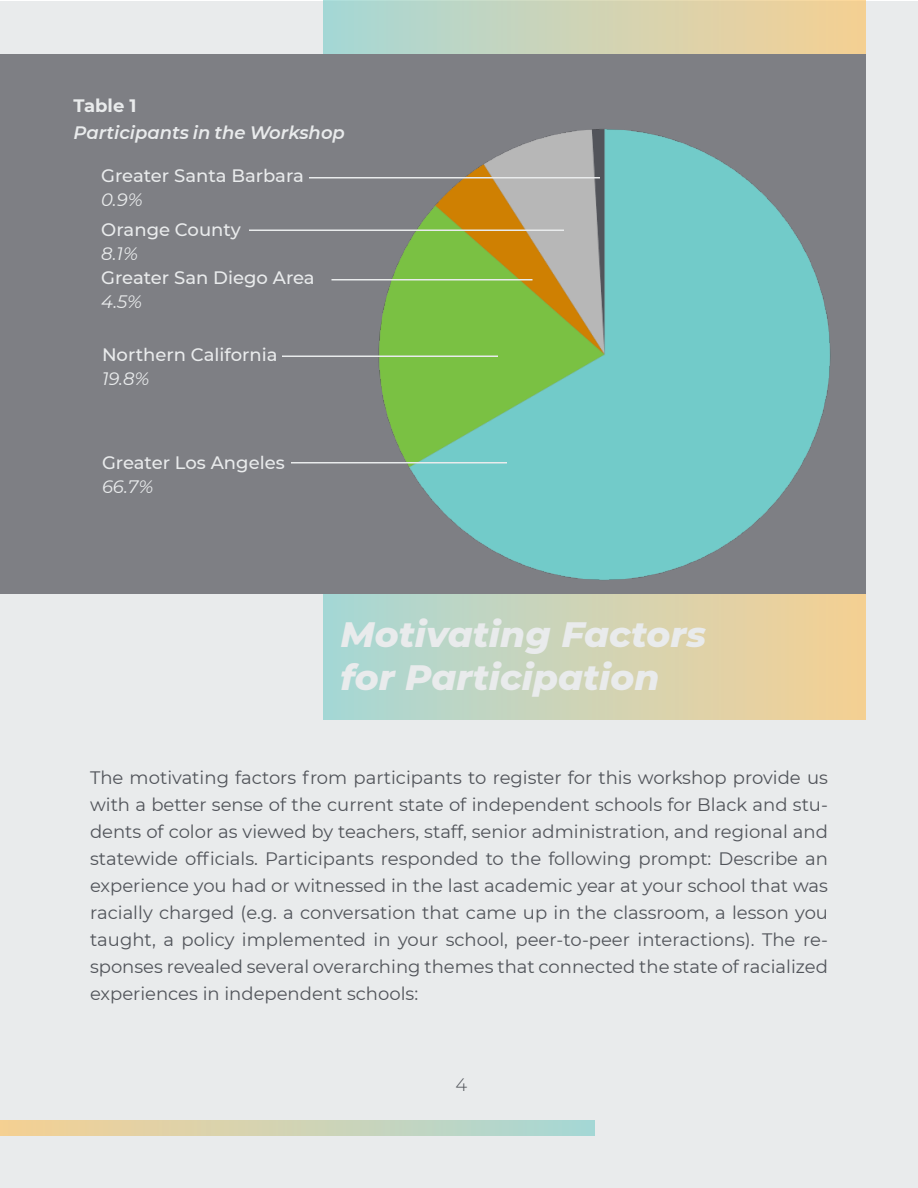
<style>
.page{position:relative;width:918px;height:1188px;background:#fff}
.page>*{position:absolute;margin:0;border:0;box-sizing:border-box;transform-origin:0 0}
.t1{font:italic 800 36px "Montserrat";color:#e9ebec}
.t2{font:18px/27px "Montserrat";color:#51545a;text-align:justify}
.t3{font:500 18px "Montserrat";color:#e9ebec}
.t4{font:italic 600 18px "Montserrat";color:#e9ebec}
.t5{font:italic 18px "Montserrat";color:#e9ebec}
.t6{font:700 18px "Montserrat";color:#e9ebec}
.t7{font:300 18px "Montserrat";color:#51545a}
</style>
<div class="page">
<div style="left:0;top:2px;width:918px;height:1186px;background:#e9ebec"></div>
<div style="left:324px;top:0;width:542px;height:720px;background:linear-gradient(to right,#a7d7d6,#f7d093)"></div>
<div style="left:0;top:54px;width:866px;height:540px;background:#7e7f84"></div>
<img style="left:326px;top:129px;width:540px;height:475px">
<div style="left:0;top:1120px;width:594px;height:16px;background:linear-gradient(to right,#f7d093,#a8d7d6)"></div>
<hr style="left:309px;top:177px;width:291px;height:1px;background:#e9ebec">
<hr style="left:291px;top:462px;width:216px;height:2px;background:#e9ebec">
<hr style="left:282px;top:356px;width:216px;height:1px;background:#e9ebec">
<hr style="left:249px;top:230px;width:315px;height:1px;background:#e9ebec">
<hr style="left:332px;top:279px;width:200px;height:1px;background:#e9ebec">
<p class="t6" style="left:74px;top:93px;width:65px">Table 1</p>
<p class="t4" style="left:74px;top:120px;width:273px">Participants in the Workshop</p>
<p class="t3" style="left:101px;top:163px;width:204px">Greater Santa Barbara</p>
<p class="t5" style="left:101px;top:188px;width:43px">0.9%</p>
<p class="t3" style="left:101px;top:217px;width:141px">Orange County</p>
<p class="t5" style="left:101px;top:242px;width:38px">8.1%</p>
<p class="t3" style="left:101px;top:265px;width:215px">Greater San Diego Area</p>
<p class="t5" style="left:101px;top:290px;width:43px">4.5%</p>
<p class="t3" style="left:102px;top:342px;width:177px">Northern California</p>
<p class="t5" style="left:102px;top:366px;width:49px">19.8%</p>
<p class="t3" style="left:102px;top:450px;width:184px">Greater Los Angeles</p>
<p class="t5" style="left:102px;top:475px;width:53px">66.7%</p>
<p class="t1" style="left:340px;top:608px;width:367px">Motivating Factors</p>
<p class="t1" style="left:340px;top:651px;width:320px">for Participation</p>
<p class="t2" style="left:90px;top:763px;width:740px">The motivating factors from participants to register for this workshop provide us with a better sense of the current state of independent schools for Black and stu&shy;dents of color as viewed by teachers, staff, senior administration, and regional and statewide officials. Participants responded to the following prompt: Describe an experience you had or witnessed in the last academic year at your school that was racially charged (e.g. a conversation that came up in the classroom, a lesson you taught, a policy implemented in your school, peer-to-peer interactions). The re&shy;sponses revealed several overarching themes that connected the state of racialized experiences in independent schools:</p>
<p class="t7" style="left:456px;top:1073px;width:13px">4</p>
</div>
